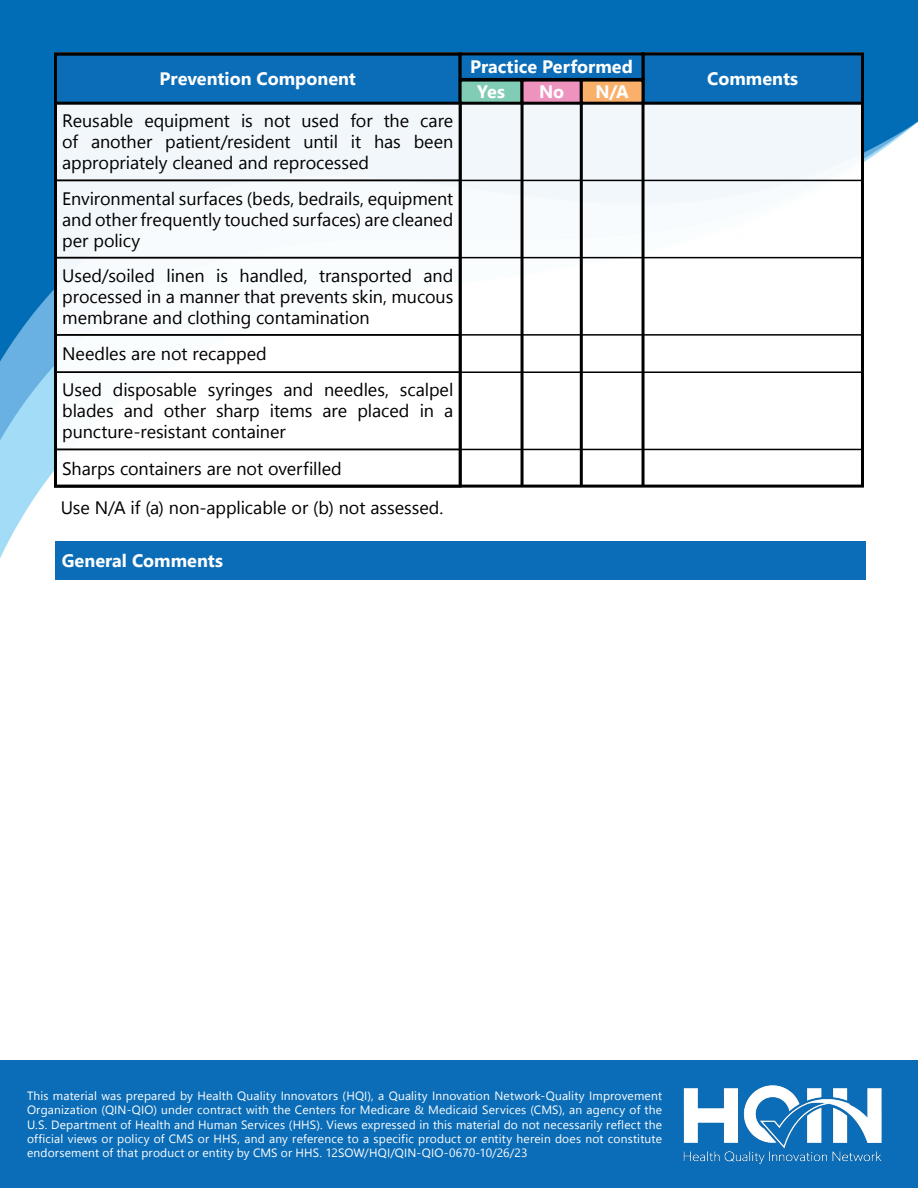
<style>
.page{position:relative;width:918px;height:1188px;background:#fff}
.page>*{position:absolute;margin:0;border:0;box-sizing:border-box;transform-origin:0 0}
.t1{font:18px/21px "Nirmala UI";letter-spacing:-.005em;color:#000;text-align:justify}
.t2{font:700 18px "Nirmala UI";color:#fff}
.t3{font:12px/14.4px "Nirmala UI";letter-spacing:.01em;color:#fff;text-align:justify}
</style>
<div class="page">
<div style="left:0;top:1061px;width:918px;height:127px;background:#0b6db7"></div>
<img style="left:0;top:0;width:918px;height:559px">
<div style="left:54px;top:52px;width:810px;height:438px;background:#fff"></div>
<div style="left:56px;top:54px;width:404px;height:49px;background:#0b6db7"></div>
<div style="left:643px;top:54px;width:219px;height:49px;background:#0b6db7"></div>
<div style="left:642px;top:52px;width:222px;height:53px;border:3px solid #000"></div>
<div style="left:460px;top:54px;width:183px;height:25px;background:#0b6db7"></div>
<div style="left:459px;top:52px;width:186px;height:29px;border:3px solid #000"></div>
<div style="left:460px;top:80px;width:62px;height:23px;background:#81ccb5"></div>
<div style="left:459px;top:79px;width:65px;height:26px;border:3px solid #000"></div>
<div style="left:522px;top:80px;width:59px;height:23px;background:#ed93be"></div>
<div style="left:521px;top:79px;width:62px;height:26px;border:3px solid #000"></div>
<div style="left:581px;top:80px;width:62px;height:23px;background:#faaf6a"></div>
<div style="left:580px;top:79px;width:65px;height:26px;border:3px solid #000"></div>
<hr style="left:521px;top:102px;width:3px;height:384px;background:#000">
<hr style="left:580px;top:103px;width:3px;height:383px;background:#000">
<hr style="left:642px;top:102px;width:3px;height:384px;background:#000">
<div style="left:55px;top:541px;width:810px;height:39px;background:#0b6db7"></div>
<div style="left:54px;top:102px;width:408px;height:79px;border:2px solid #000"></div>
<div style="left:54px;top:180px;width:408px;height:78px;border:2px solid #000"></div>
<div style="left:54px;top:257px;width:408px;height:79px;border:2px solid #000"></div>
<div style="left:54px;top:334px;width:408px;height:39px;border:2px solid #000"></div>
<div style="left:54px;top:371px;width:408px;height:79px;border:2px solid #000"></div>
<div style="left:54px;top:449px;width:408px;height:39px;border:2px solid #000"></div>
<hr style="left:460px;top:180px;width:402px;height:1px;background:#000">
<hr style="left:460px;top:257px;width:402px;height:1px;background:#000">
<hr style="left:460px;top:334px;width:402px;height:2px;background:#000">
<hr style="left:460px;top:371px;width:402px;height:2px;background:#000">
<hr style="left:460px;top:449px;width:402px;height:1px;background:#000">
<img style="left:683px;top:1085px;width:199px;height:79px">
<h1 class="t2" style="left:160px;top:64px;width:198px">Prevention Component</h1>
<p class="t1" style="left:62px;top:109px;width:393px">Reusable equipment is not used for the care of another patient/resident until it has been appropriately cleaned and reprocessed</p>
<p class="t1" style="left:62px;top:187px;width:393px">Environmental surfaces (beds, bedrails, equipment and other frequently touched surfaces) are cleaned per policy</p>
<p class="t1" style="left:62px;top:264px;width:393px">Used/soiled linen is handled, transported and processed in a manner that prevents skin, mucous membrane and clothing contamination</p>
<p class="t1" style="left:62px;top:342px;width:206px">Needles are not recapped</p>
<p class="t1" style="left:62px;top:378px;width:393px">Used disposable syringes and needles, scalpel blades and other sharp items are placed in a puncture-resistant container</p>
<p class="t1" style="left:62px;top:457px;width:281px">Sharps containers are not overfilled</p>
<p class="t1" style="left:61px;top:496px;width:384px">Use N/A if (a) non-applicable or (b) not assessed.</p>
<h2 class="t2" style="left:62px;top:546px;width:163px">General Comments</h2>
<h1 class="t2" style="left:470px;top:52px;width:164px">Practice Performed</h1>
<h2 class="t2" style="left:477px;top:77px;width:29px">Yes</h2>
<h2 class="t2" style="left:539px;top:77px;width:27px">No</h2>
<h2 class="t2" style="left:595px;top:77px;width:35px">N/A</h2>
<h1 class="t2" style="left:707px;top:64px;width:92px">Comments</h1>
<p class="t3" style="left:27px;top:1088px;width:637px">This material was prepared by Health Quality Innovators (HQI), a Quality Innovation Network-Quality Improvement Organization (QIN-QIO) under contract with the Centers for Medicare &amp; Medicaid Services (CMS), an agency of the U.S. Department of Health and Human Services (HHS). Views expressed in this material do not necessarily reflect the official views or policy of CMS or HHS, and any reference to a specific product or entity herein does not constitute endorsement of that product or entity by CMS or HHS. 12SOW/HQI/QIN-QIO-0670-10/26/23</p>
</div>
